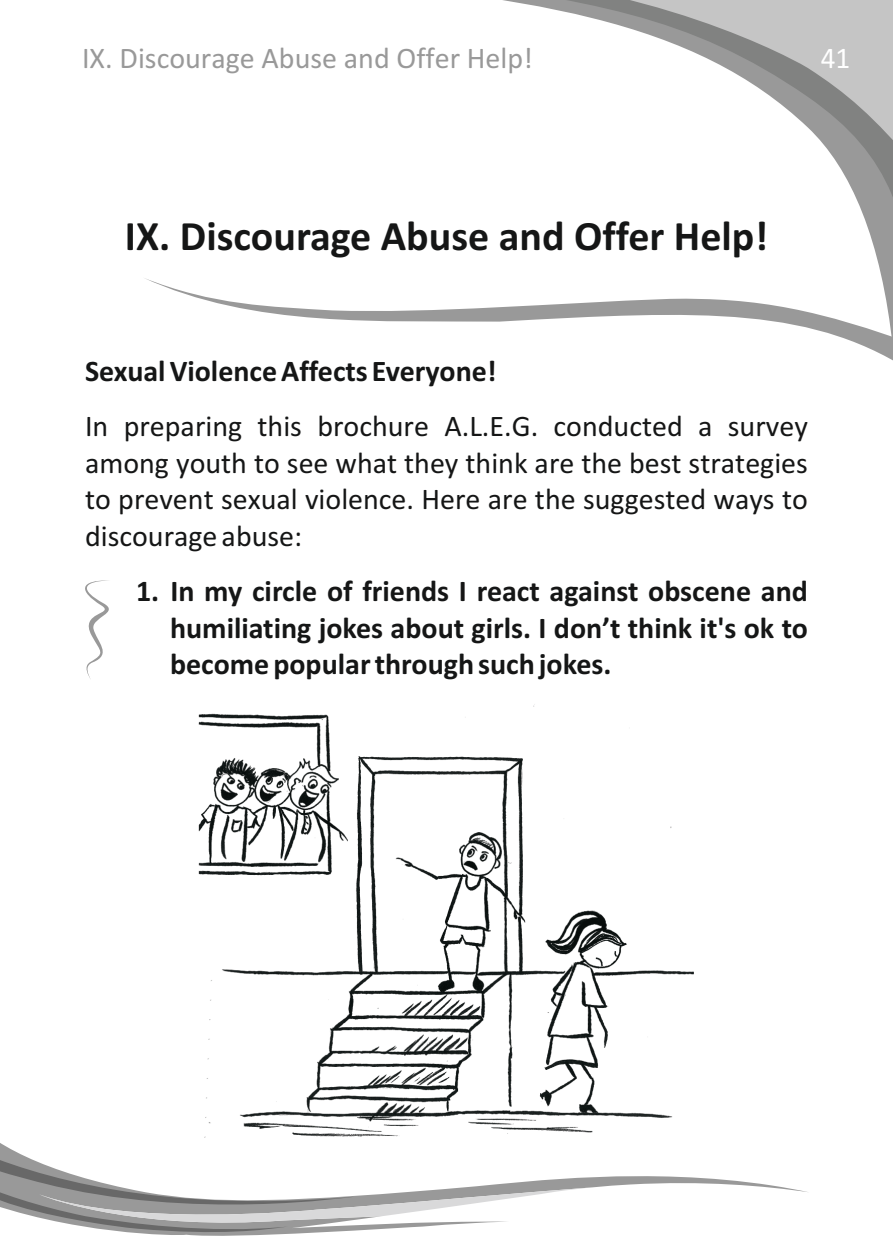
<style>
.page{position:relative;width:893px;height:1259px;background:#fff}
.page>*{position:absolute;margin:0;border:0;box-sizing:border-box;transform-origin:0 0}
.t1{font:700 42px "Calibri";color:#151616}
.t2{font:30px/36.6px "Calibri";color:#151616;text-align:justify}
.t3{font:700 30px/36.6px "Calibri";color:#151616;text-align:justify}
.t4{font:30px "Calibri";color:#999}
.t5{font:30px "Calibri";color:#fff}
</style>
<div class="page">
<img style="left:198px;top:704px;width:496px;height:410px">
<svg style="left:0;top:1114px;width:807px;height:122px"></svg>
<svg style="left:0;top:1147px;width:593px;height:88px"></svg>
<svg style="left:503px;top:0;width:390px;height:277px"></svg>
<svg style="left:145px;top:277px;width:748px;height:84px"></svg>
<svg style="left:85px;top:580px;width:24px;height:99px"></svg>
<p class="t4" style="left:82px;top:45px;width:452px">IX. Discourage Abuse and Offer Help!</p>
<p class="t5" style="left:821px;top:45px;width:31px">41</p>
<h1 class="t1" style="left:125px;top:218px;width:645px">IX. Discourage Abuse and Offer Help!</h1>
<p class="t3" style="left:85px;top:355px;width:413px">Sexual Violence Affects Everyone!</p>
<p class="t2" style="left:85px;top:410px;width:724px">In preparing this brochure A.L.E.G. conducted a survey among youth to see what they think are the best strategies to prevent sexual violence. Here are the suggested ways to discourage abuse:</p>
<p class="t3" style="left:170px;top:575px;width:639px;text-indent:-34px">1. In my circle of friends I react against obscene and humiliating jokes about girls. I don’t think it's ok to become popular through such jokes.</p>
</div>
